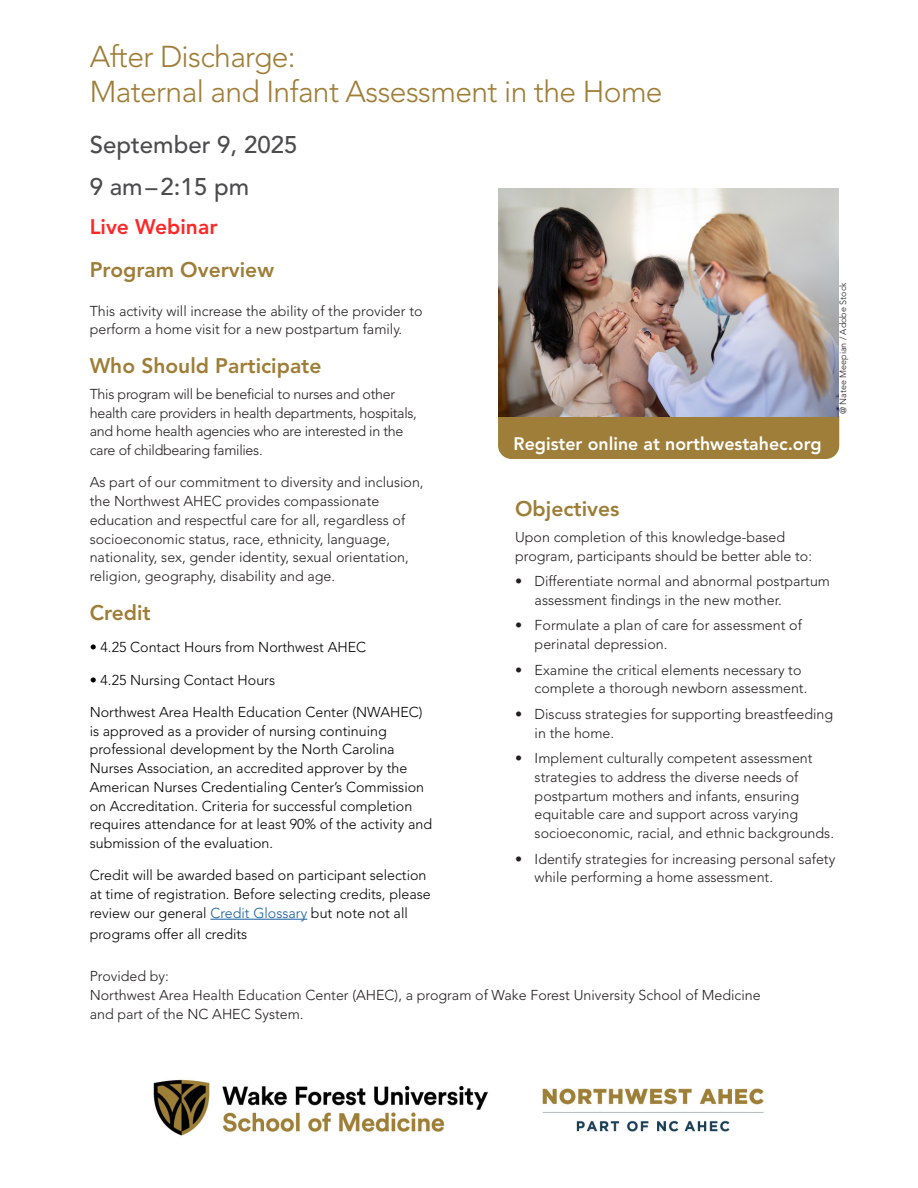
<style>
.page{position:relative;width:918px;height:1188px;background:#fff}
.page>*{position:absolute;margin:0;border:0;box-sizing:border-box;transform-origin:0 0}
.Body_Copy{font:300 30px "Avenir LT Std";letter-spacing:-.02em;color:#9e7d37}
.Body_Copy-2{font:500 24px "Avenir LT Std";color:#4b4c4d}
.t1{font:800 21px "Avenir LT Std";color:#9e7d37}
.Cover_Date___Time{font:800 21px "Avenir LT Std";color:#ff2626}
.t2{font:800 18px "Avenir LT Std";color:#fff}
.Body_Copy-3{font:300 14.25px/18.8px "Avenir LT Std";color:#231f20}
.t3{font:300 14.25px/18.8px "Avenir LT Std";color:#000}
.Body_Copy-4{font:300 14.25px/18.8px "Avenir LT Std";letter-spacing:-.02em;color:#231f20}
.t4{font:300 9px "Avenir LT Std";color:#231f20}
.s1{color:#175d9e}
</style>
<div class="page">
<hr style="left:210px;top:919px;width:97px;height:1px;background:#175d9e">
<div style="left:498px;top:416px;width:341px;height:43px;background:#9e7e38"></div>
<img style="left:153px;top:1079px;width:611px;height:57px">
<img style="left:498px;top:189px;width:341px;height:227px">
<p class="Body_Copy" style="left:90px;top:39px;width:208px">After Discharge:</p>
<p class="Body_Copy" style="left:90px;top:74px;width:574px">Maternal and Infant Assessment in the Home</p>
<p class="Body_Copy-2" style="left:90px;top:131px;width:209px">September 9, 2025</p>
<p class="Body_Copy-2" style="left:90px;top:173px;width:161px">9 am–2:15 pm</p>
<p class="Cover_Date___Time" style="left:90px;top:214px;width:129px">Live Webinar</p>
<p class="t1" style="left:90px;top:257px;width:186px">Program Overview</p>
<p class="Body_Copy-3" style="left:90px;top:301px;width:334px">This activity will increase the ability of the provider to perform a home visit for a new postpartum family.</p>
<p class="t1" style="left:90px;top:354px;width:233px">Who Should Participate</p>
<p class="Body_Copy-4" style="left:90px;top:385px;width:329px">This program will be beneficial to nurses and other health care providers in health departments, hospitals, and home health agencies who are interested in the care of childbearing families.</p>
<p class="Body_Copy-3" style="left:90px;top:473px;width:335px">As part of our commitment to diversity and inclusion, the Northwest AHEC provides compassionate education and respectful care for all, regardless of socioeconomic status, race, ethnicity, language, nationality, sex, gender identity, sexual orientation, religion, geography, disability and age.</p>
<p class="t1" style="left:90px;top:600px;width:63px">Credit</p>
<p class="t3" style="left:90px;top:638px;width:278px">• 4.25 Contact Hours from Northwest AHEC</p>
<p class="t3" style="left:90px;top:670px;width:187px">• 4.25 Nursing Contact Hours</p>
<p class="t3" style="left:90px;top:703px;width:344px">Northwest Area Health Education Center (NWAHEC) is approved as a provider of nursing continuing professional development by the North Carolina Nurses Association, an accredited approver by the American Nurses Credentialing Center’s Commission on Accreditation. Criteria for successful completion requires attendance for at least 90% of the activity and submission of the evaluation.</p>
<p class="t3" style="left:90px;top:866px;width:343px">Credit will be awarded based on participant selection at time of registration. Before selecting credits, please review our general <span class="s1">Credit Glossary</span> but note not all</p>
<p class="t3" style="left:90px;top:925px;width:159px">programs offer all credits</p>
<p class="Body_Copy-3" style="left:90px;top:967px;width:81px">Provided by:</p>
<p class="Body_Copy-3" style="left:90px;top:986px;width:672px">Northwest Area Health Education Center (AHEC), a program of Wake Forest University School of Medicine and part of the NC AHEC System.</p>
<p class="t4" style="left:838px;top:414px;width:133px;rotate:-90deg">@ Natee Meepian / Adobe Stock</p>
<p class="t2" style="left:514px;top:433px;width:309px">Register online at northwestahec.org</p>
<p class="t1" style="left:515px;top:497px;width:106px">Objectives</p>
<p class="Body_Copy-3" style="left:515px;top:528px;width:298px">Upon completion of this knowledge-based program, participants should be better able to:</p>
<p class="Body_Copy-3" style="left:535px;top:572px;width:297px;text-indent:-20px">• Differentiate normal and abnormal postpartum assessment findings in the new mother.</p>
<p class="Body_Copy-3" style="left:535px;top:616px;width:269px;text-indent:-20px">• Formulate a plan of care for assessment of perinatal depression.</p>
<p class="Body_Copy-3" style="left:535px;top:660px;width:274px;text-indent:-20px">• Examine the critical elements necessary to complete a thorough newborn assessment.</p>
<p class="Body_Copy-3" style="left:535px;top:705px;width:300px;text-indent:-20px">• Discuss strategies for supporting breastfeeding in the home.</p>
<p class="Body_Copy-3" style="left:535px;top:749px;width:301px;text-indent:-20px">• Implement culturally competent assessment strategies to address the diverse needs of postpartum mothers and infants, ensuring equitable care and support across varying socioeconomic, racial, and ethnic backgrounds.</p>
<p class="Body_Copy-3" style="left:535px;top:849px;width:302px;text-indent:-20px">• Identify strategies for increasing personal safety while performing a home assessment.</p>
</div>
